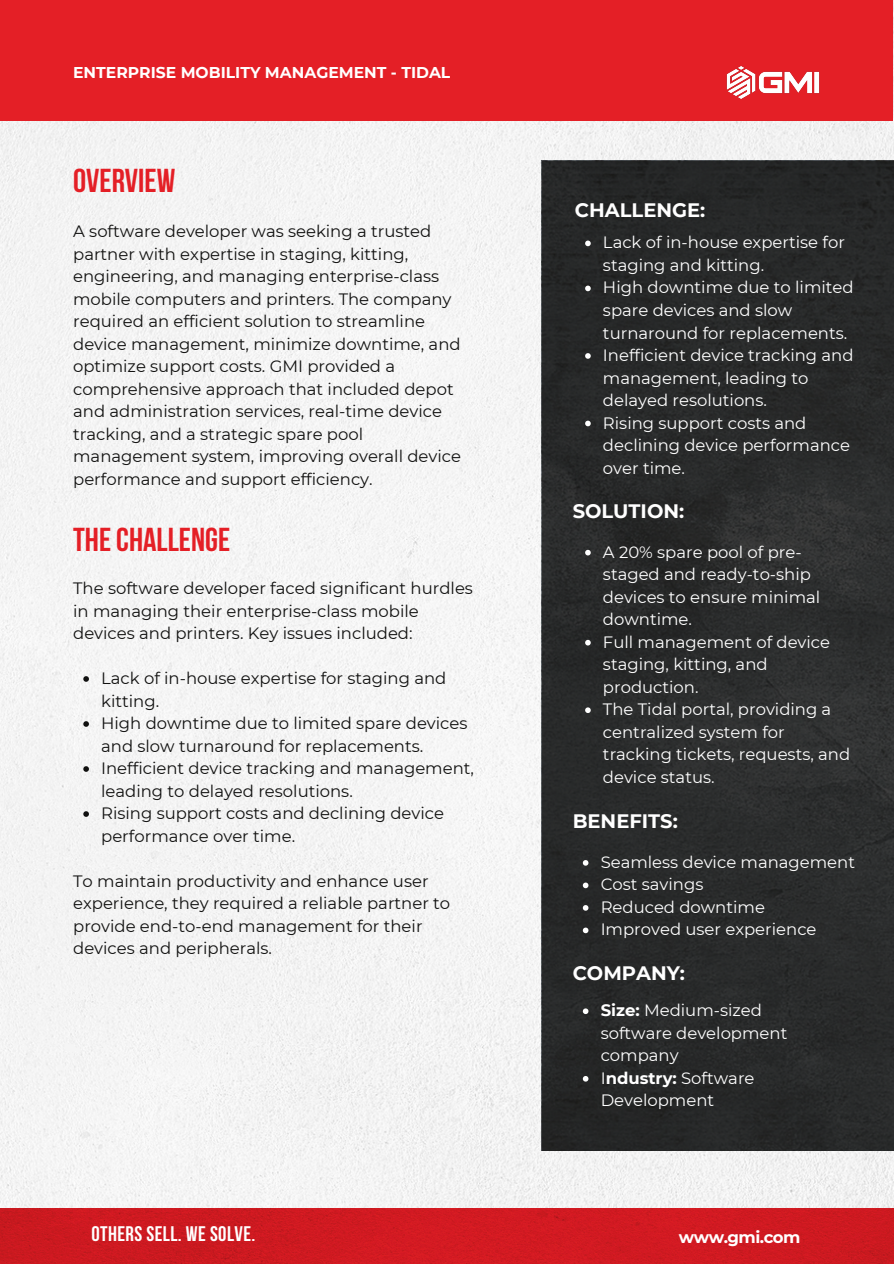
<style>
.page{position:relative;width:894px;height:1264px;background:#fff}
.page>*{position:absolute;margin:0;border:0;box-sizing:border-box;transform-origin:0 0}
.t1{font:700 33px "Bebas Neue";color:#e41f26}
.t2{font:700 21px "Bebas Neue";letter-spacing:.02em;color:#fff}
.t3{font:700 19.5px "Montserrat";color:#fff}
.t4{font:16.5px/22.5px "Montserrat";color:#111110}
.t5{font:16.5px/22.5px "Montserrat";color:#fff}
.t6{font:700 16.5px "Montserrat";letter-spacing:-.03em;color:#fff}
.t7{font:700 15.6px "Montserrat";color:#fff}
.s1{font-weight:700}
</style>
<div class="page">
<div style="left:0;top:0;width:893px;height:1208px;background:#f4f4f4"></div>
<img style="left:0;top:1208px;width:893px;height:55px">
<div style="left:1px;top:0;width:892px;height:121px;background:#e41f26"></div>
<img style="left:726px;top:66px;width:92px;height:33px">
<svg style="left:83px;top:676px;width:6px;height:5px"></svg>
<svg style="left:83px;top:721px;width:6px;height:5px"></svg>
<svg style="left:83px;top:766px;width:6px;height:5px"></svg>
<svg style="left:83px;top:811px;width:6px;height:5px"></svg>
<div style="left:541px;top:161px;width:352px;height:989px;background:#292a2a"></div>
<svg style="left:585px;top:240px;width:5px;height:6px"></svg>
<svg style="left:585px;top:285px;width:5px;height:6px"></svg>
<svg style="left:585px;top:353px;width:5px;height:6px"></svg>
<svg style="left:585px;top:420px;width:5px;height:6px"></svg>
<svg style="left:585px;top:550px;width:5px;height:5px"></svg>
<svg style="left:585px;top:640px;width:5px;height:5px"></svg>
<svg style="left:585px;top:707px;width:5px;height:6px"></svg>
<svg style="left:582px;top:860px;width:6px;height:5px"></svg>
<svg style="left:582px;top:882px;width:6px;height:6px"></svg>
<svg style="left:582px;top:905px;width:6px;height:5px"></svg>
<svg style="left:582px;top:927px;width:6px;height:6px"></svg>
<svg style="left:582px;top:1008px;width:6px;height:6px"></svg>
<svg style="left:582px;top:1076px;width:6px;height:5px"></svg>
<p class="t7" style="left:73px;top:63px;width:378px">ENTERPRISE MOBILITY MANAGEMENT - TIDAL</p>
<p class="t1" style="left:73px;top:167px;width:103px">OVERVIEW</p>
<h4 class="t4" style="left:73px;top:220px;width:389px">A software developer was seeking a trusted partner with expertise in staging, kitting, engineering, and managing enterprise-class mobile computers and printers. The company required an efficient solution to streamline device management, minimize downtime, and optimize support costs. GMI provided a comprehensive approach that included depot and administration services, real-time device tracking, and a strategic spare pool management system, improving overall device performance and support efficiency.</h4>
<p class="t1" style="left:73px;top:526px;width:158px">TheCHALLENGE</p>
<p class="t4" style="left:73px;top:577px;width:401px">The software developer faced significant hurdles in managing their enterprise-class mobile devices and printers. Key issues included:</p>
<h1 class="t4" style="left:101px;top:667px;width:346px">Lack of in-house expertise for staging and kitting.</h1>
<p class="t4" style="left:101px;top:712px;width:368px">High downtime due to limited spare devices and slow turnaround for replacements.</p>
<h2 class="t4" style="left:101px;top:757px;width:374px">Inefficient device tracking and management, leading to delayed resolutions.</h2>
<p class="t4" style="left:101px;top:802px;width:344px">Rising support costs and declining device performance over time.</p>
<p class="t4" style="left:73px;top:869px;width:378px">To maintain productivity and enhance user experience, they required a reliable partner to provide end-to-end management for their devices and peripherals.</p>
<p class="t3" style="left:575px;top:198px;width:132px">CHALLENGE:</p>
<h3 class="t5" style="left:602px;top:231px;width:243px">Lack of in-house expertise for staging and kitting.</h3>
<p class="t5" style="left:602px;top:276px;width:252px">High downtime due to limited spare devices and slow turnaround for replacements.</p>
<p class="t5" style="left:602px;top:344px;width:252px">Inefficient device tracking and management, leading to delayed resolutions.</p>
<p class="t5" style="left:602px;top:411px;width:248px">Rising support costs and declining device performance over time.</p>
<h3 class="t3" style="left:572px;top:499px;width:113px">SOLUTION:</h3>
<p class="t5" style="left:602px;top:540px;width:219px">A 20% spare pool of pre&shy;staged and ready-to-ship devices to ensure minimal downtime.</p>
<h3 class="t5" style="left:602px;top:630px;width:229px">Full management of device staging, kitting, and production.</h3>
<p class="t5" style="left:602px;top:698px;width:249px">The Tidal portal, providing a centralized system for tracking tickets, requests, and device status.</p>
<p class="t3" style="left:572px;top:808px;width:106px">BENEFITS:</p>
<p class="t5" style="left:600px;top:850px;width:256px">Seamless device management</p>
<p class="t5" style="left:600px;top:873px;width:104px">Cost savings</p>
<h3 class="t5" style="left:600px;top:895px;width:166px">Reduced downtime</h3>
<p class="t5" style="left:600px;top:918px;width:217px">Improved user experience</p>
<p class="t3" style="left:572px;top:961px;width:114px">COMPANY:</p>
<p class="t5" style="left:600px;top:999px;width:188px"><span class="s1">Size:</span> Medium-sized software development company</p>
<p class="t5" style="left:600px;top:1066px;width:155px">I<span class="s1">ndustry:</span> Software<br>Development</p>
<p class="t2" style="left:91px;top:1225px;width:165px">OTHERS SELL. WE SOLVE.</p>
<p class="t6" style="left:678px;top:1226px;width:123px">www.gmi.com</p>
</div>
